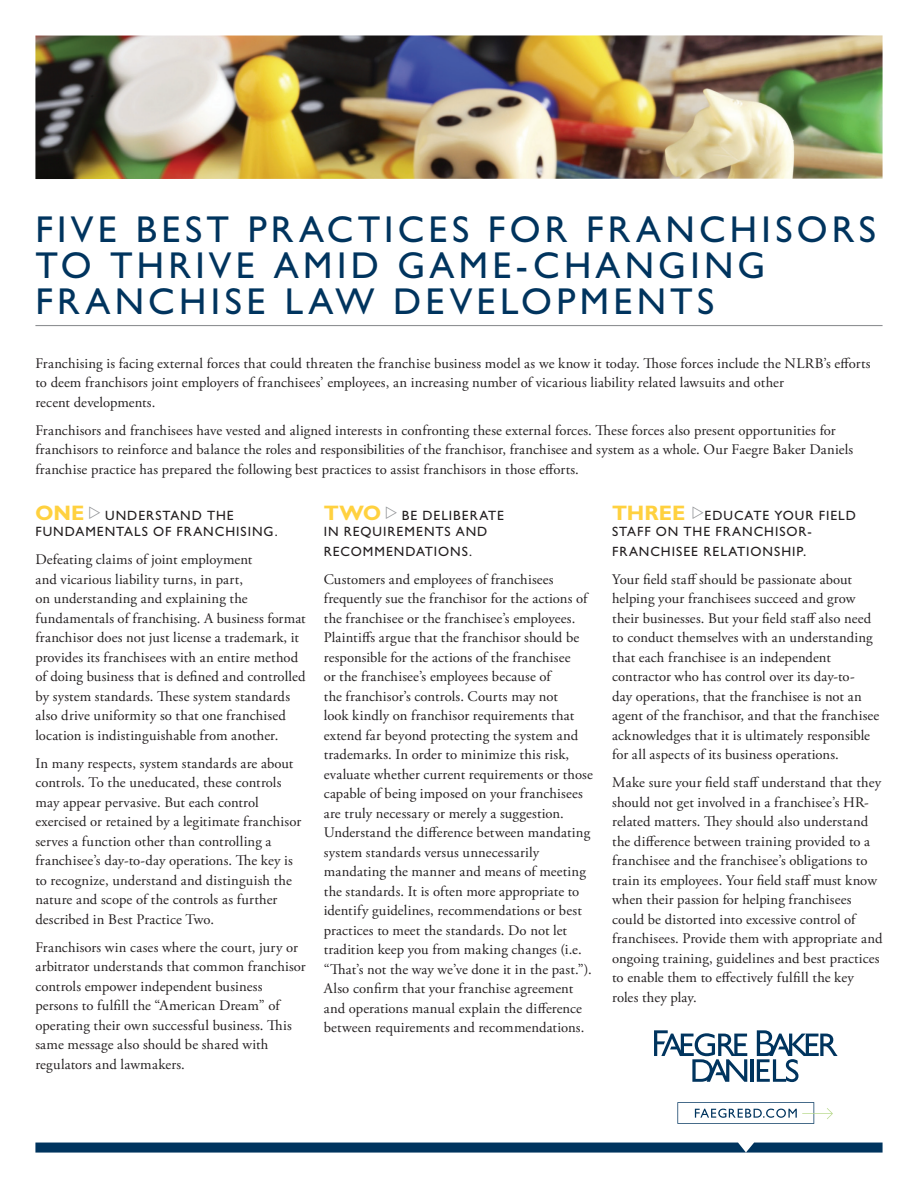
<style>
.page{position:relative;width:918px;height:1188px;background:#fff}
.page>*{position:absolute;margin:0;border:0;box-sizing:border-box;transform-origin:0 0}
.t1{font:500 37.5px/36px "Gill Sans MT Std";letter-spacing:.115em;color:#00345e}
.t2{font:14.7px/19.5px "Adobe Garamond Pro";letter-spacing:.01em;color:#231f20}
.t3{font:500 13.5px/16.5px "Gill Sans MT Std";letter-spacing:.07em;color:#231f20}
.s1{font-weight:700;font-size:21px;color:#ffd13f}
.s2{font-size:14.7px}
</style>
<div class="page">
<svg style="left:35px;top:1143px;width:848px;height:10px;background:#0d3e66"></svg>
<hr style="left:750px;top:1059px;width:4px;height:23px;background:#00345e">
<svg style="left:654px;top:1030px;width:93px;height:52px"></svg>
<svg style="left:757px;top:1030px;width:81px;height:52px"></svg>
<svg style="left:677px;top:1102px;width:156px;height:22px"></svg>
<img style="left:35px;top:35px;width:848px;height:144px">
<hr style="left:35px;top:325px;width:848px;height:1px;background:#8f9194">
<h1 class="t1" style="left:35px;top:211px;width:842px">FIVE BEST PRACTICES FOR FRANCHISORS<br>TO THRIVE AMID GAME-CHANGING<br>FRANCHISE LAW DEVELOPMENTS</h1>
<p class="t2" style="left:35px;top:354px;width:837px">Franchising is facing external forces that could threaten the franchise business model as we know it today. Those forces include the NLRB’s efforts to deem franchisors joint employers of franchisees’ employees, an increasing number of vicarious liability related lawsuits and other<br>recent developments.</p>
<p class="t2" style="left:35px;top:421px;width:819px">Franchisors and franchisees have vested and aligned interests in confronting these external forces. These forces also present opportunities for franchisors to reinforce and balance the roles and responsibilities of the franchisor, franchisee and system as a whole. Our Faegre Baker Daniels franchise practice has prepared the following best practices to assist franchisors in those efforts.</p>
<p class="t3" style="left:35px;top:507px;width:244px"><span class="s1">ONE</span> UNDERSTAND THE<br>FUNDAMENTALS OF FRANCHISING.</p>
<p class="t2" style="left:35px;top:550px;width:272px">Defeating claims of joint employment<br>and vicarious liability turns, in part,<br>on understanding and explaining the fundamentals of franchising. A business format franchisor does not just license a trademark, it provides its franchisees with an entire method of doing business that is defined and controlled by system standards. These system standards also drive uniformity so that one franchised location is indistinguishable from another.</p>
<p class="t2" style="left:35px;top:754px;width:267px">In many respects, system standards are about controls. To the uneducated, these controls may appear pervasive. But each control exercised or retained by a legitimate franchisor serves a function other than controlling a franchisee’s day-to-day operations. The key is to recognize, understand and distinguish the nature and scope of the controls as further described in Best Practice Two.</p>
<p class="t2" style="left:35px;top:938px;width:272px">Franchisors win cases where the court, jury or arbitrator understands that common franchisor controls empower independent business persons to fulfill the “American Dream” of operating their own successful business. This same message also should be shared with regulators and lawmakers.</p>
<p class="t3" style="left:324px;top:507px;width:182px"><span class="s1">TWO</span> BE DELIBERATE<br>IN REQUIREMENTS AND</p>
<p class="t3" style="left:324px;top:543px;width:150px">RECOMMENDATIONS.</p>
<p class="t2" style="left:324px;top:570px;width:271px">Customers and employees of franchisees frequently sue the franchisor for the actions of the franchisee or the franchisee’s employees.<br>Plaintiffs argue that the franchisor should be responsible for the actions of the franchisee<br>or the franchisee’s employees because of<br>the franchisor’s controls. Courts may not<br>look kindly on franchisor requirements that extend far beyond protecting the system and trademarks. In order to minimize this risk, evaluate whether current requirements or those capable of being imposed on your franchisees are truly necessary or merely a suggestion.<br>Understand the difference between mandating system standards versus unnecessarily mandating the manner and means of meeting the standards. It is often more appropriate to identify guidelines, recommendations or best practices to meet the standards. Do not let tradition keep you from making changes (i.e. “That’s not the way we’ve done it in the past.”).<br>Also confirm that your franchise agreement and operations manual explain the difference between requirements and recommendations.</p>
<p class="t3" style="left:612px;top:507px;width:245px"><span class="s1">THREE</span> EDUCATE YOUR FIELD<br>STAFF ON THE FRANCHISOR-</p>
<p class="t3" style="left:612px;top:543px;width:196px">FRANCHISEE RELATIONSHIP<span class="s2">.</span></p>
<p class="t2" style="left:612px;top:570px;width:269px">Your field staff should be passionate about helping your franchisees succeed and grow their businesses. But your field staff also need to conduct themselves with an understanding that each franchisee is an independent contractor who has control over its day-to-<br>day operations, that the franchisee is not an agent of the franchisor, and that the franchisee acknowledges that it is ultimately responsible for all aspects of its business operations.</p>
<p class="t2" style="left:612px;top:773px;width:272px">Make sure your field staff understand that they should not get involved in a franchisee’s HR&shy;related matters. They should also understand the difference between training provided to a franchisee and the franchisee’s obligations to train its employees. Your field staff must know when their passion for helping franchisees could be distorted into excessive control of franchisees. Provide them with appropriate and ongoing training, guidelines and best practices to enable them to effectively fulfill the key roles they play.</p>
</div>
